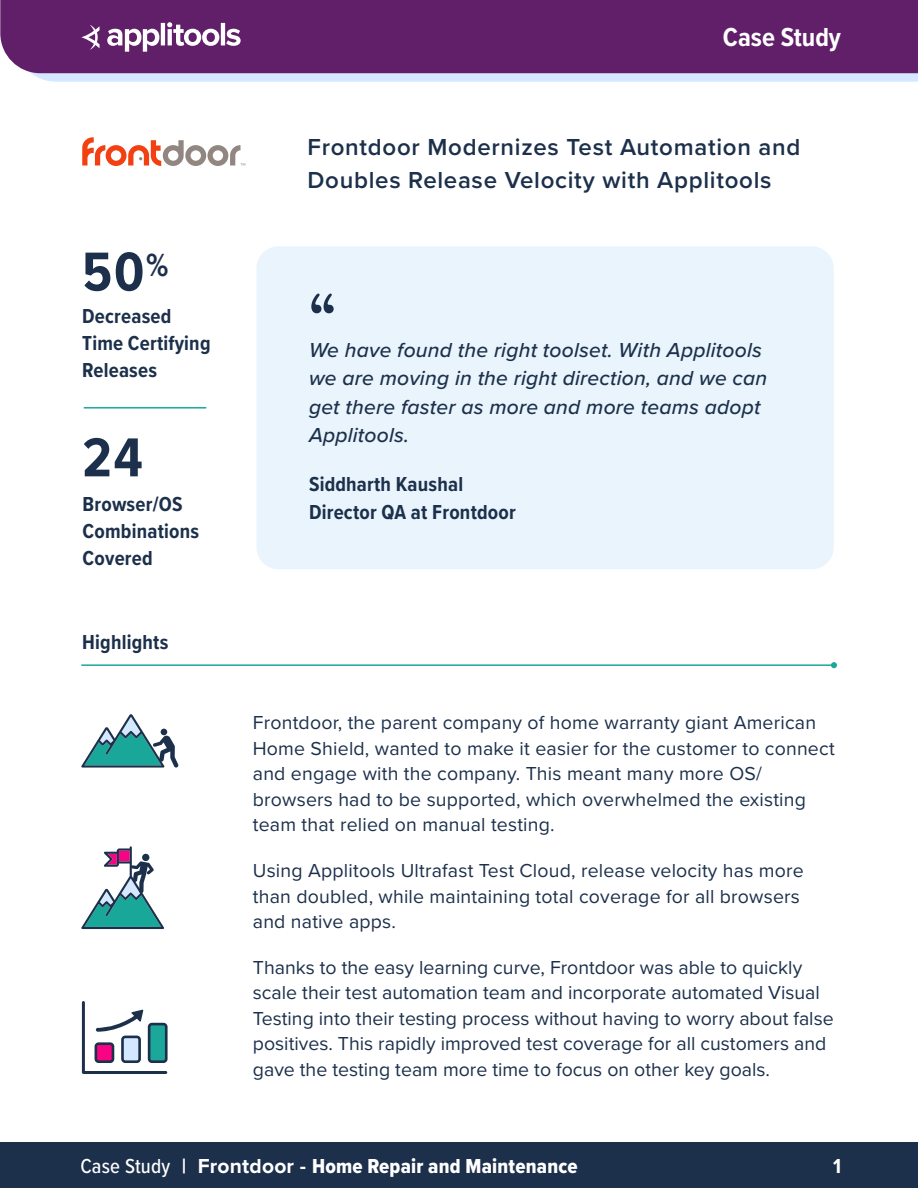
<style>
.page{position:relative;width:918px;height:1188px;background:#fff}
.page>*{position:absolute;margin:0;border:0;box-sizing:border-box;transform-origin:0 0}
.t1{font:67.5px "American Typewriter";color:#1c304b}
.t2{font:700 56.85px "Proxima Nova Cond";color:#1c304b}
.t3{font:700 27px "Proxima Nova Cond";color:#fff}
.t4{font:600 24px/33px "Proxima Nova";letter-spacing:.03em;color:#1c304b}
.t5{font:italic 500 21px/28.5px "Proxima Nova";letter-spacing:.01em;color:#1c304b}
.t6{font:700 21px/27px "Proxima Nova Cond";letter-spacing:.01em;color:#1c304b}
.t7{font:21px "Proxima Nova Cond Extrabld";letter-spacing:.01em;color:#fff}
.t8{font:700 21px "Proxima Nova Cond";color:#fff}
.t9{font:19.5px/25.5px "Proxima Nova";letter-spacing:.01em;color:#1c304b}
.s1{font-family:"Proxima Nova Cond";font-weight:500}
.s2{font-family:"Proxima Nova";font-weight:700}
</style>
<div class="page">
<div style="left:0;top:1142px;width:918px;height:46px;background:#1c304b"></div>
<svg style="left:31px;top:73px;width:887px;height:9px;background:#d2e4fb"></svg>
<div style="left:0;top:0;width:918px;height:73px;background:#611f69"></div>
<svg style="left:107px;top:22px;width:134px;height:30px"></svg>
<svg style="left:81px;top:25px;width:19px;height:25px"></svg>
<hr style="left:81px;top:664px;width:755px;height:2px;background:#1ba799">
<svg style="left:831px;top:662px;width:6px;height:6px"></svg>
<svg style="left:81px;top:1001px;width:87px;height:73px"></svg>
<div style="left:96px;top:1044px;width:17px;height:18px;background:#f70383;border-radius:3px"></div>
<div style="left:95px;top:1042px;width:19px;height:21px;border:3px solid #1c304b;border-radius:3px"></div>
<div style="left:122px;top:1037px;width:18px;height:25px;background:#d4e9ff;border-radius:3px"></div>
<div style="left:121px;top:1036px;width:20px;height:27px;border:3px solid #1c304b;border-radius:3px"></div>
<div style="left:149px;top:1024px;width:17px;height:38px;background:#1ba799;border-radius:3px"></div>
<div style="left:148px;top:1023px;width:20px;height:40px;border:3px solid #1c304b;border-radius:3px"></div>
<svg style="left:81px;top:714px;width:98px;height:54px"></svg>
<svg style="left:81px;top:846px;width:83px;height:83px"></svg>
<div style="left:256px;top:246px;width:578px;height:323px;background:#e9f4fc;border-radius:22px"></div>
<hr style="left:84px;top:407px;width:122px;height:2px;background:#1ba799">
<svg style="left:82px;top:137px;width:163px;height:29px"></svg>
<h3 class="t3" style="left:723px;top:17px;width:120px">Case Study</h3>
<p class="t2" style="left:82px;top:230px;width:88px">50<sup>%</sup></p>
<p class="t6" style="left:82px;top:302px;width:130px">Decreased<br>Time Certifying<br>Releases</p>
<p class="t2" style="left:82px;top:416px;width:62px">24</p>
<p class="t6" style="left:83px;top:490px;width:118px">Browser/OS<br>Combinations<br>Covered</p>
<p class="t6" style="left:82px;top:628px;width:88px">Highlights</p>
<p class="t4" style="left:308px;top:130px;width:494px">Frontdoor Modernizes Test Automation and<br>Doubles Release Velocity with Applitools</p>
<p class="t1" style="left:308px;top:267px;width:31px">“</p>
<p class="t5" style="left:309px;top:335px;width:460px">We have found the right toolset. With Applitools we are moving in the right direction, and we can get there faster as more and more teams adopt Applitools.</p>
<p class="t6" style="left:309px;top:469px;width:208px;line-height:28.5px">Siddharth Kaushal<br>Director QA at Frontdoor</p>
<p class="t9" style="left:253px;top:709px;width:583px">Frontdoor, the parent company of home warranty giant American Home Shield, wanted to make it easier for the customer to connect and engage with the company. This meant many more OS/ browsers had to be supported, which overwhelmed the existing team that relied on manual testing.</p>
<p class="t9" style="left:253px;top:857px;width:552px">Using Applitools Ultrafast Test Cloud, release velocity has more than doubled, while maintaining total coverage for all browsers and native apps.</p>
<p class="t9" style="left:253px;top:954px;width:582px">Thanks to the easy learning curve, Frontdoor was able to quickly scale their test automation team and incorporate automated Visual Testing into their testing process without having to worry about false positives. This rapidly improved test coverage for all customers and gave the testing team more time to focus on other key goals.</p>
<p class="t7" style="left:80px;top:1151px;width:499px"><span class="s1">Case Study</span> <span class="s2">| Frontdoor -</span> Home Repair and Maintenance</p>
<p class="t8" style="left:833px;top:1151px;width:9px">1</p>
</div>
